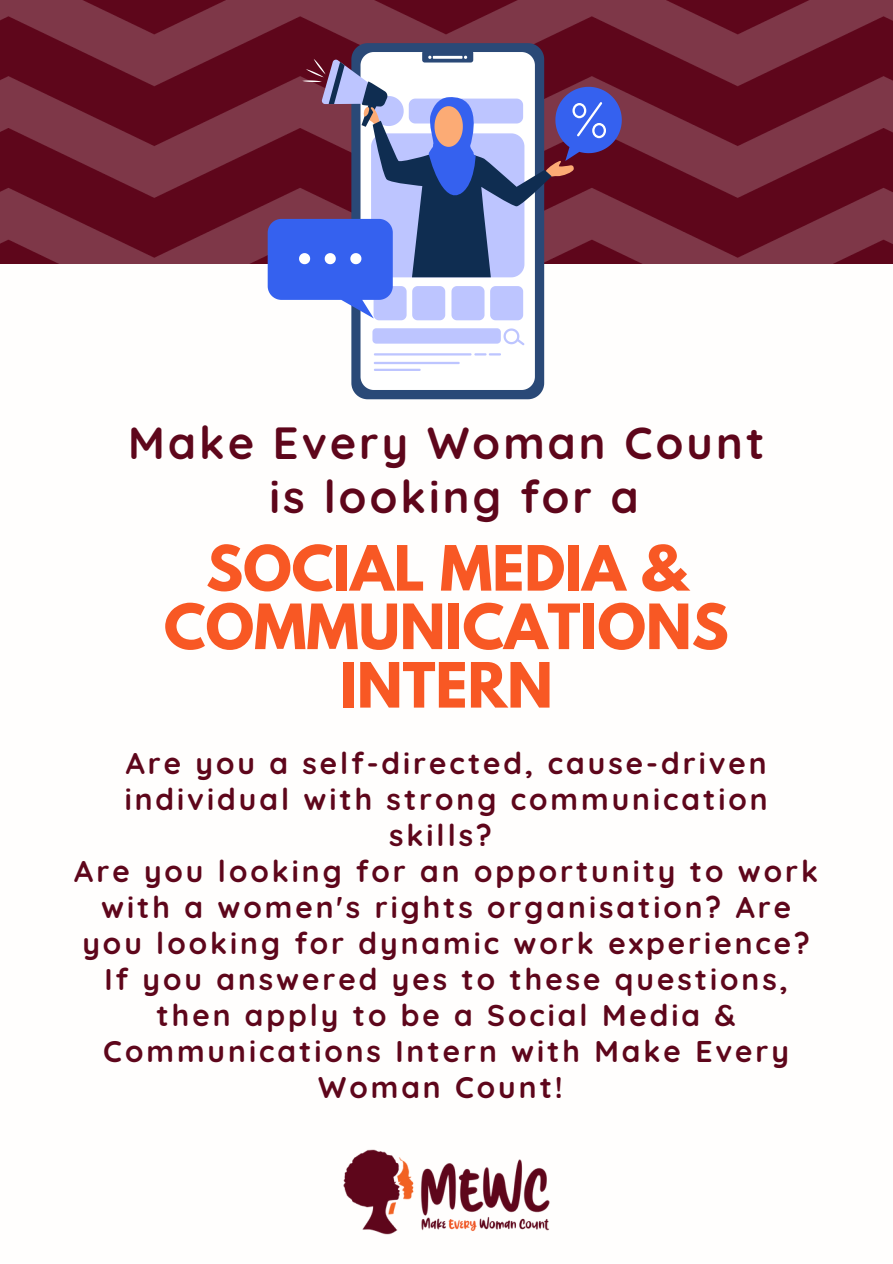
<style>
.page{position:relative;width:893px;height:1264px;background:#fff}
.page>*{position:absolute;margin:0;border:0;box-sizing:border-box;transform-origin:0 0}
.t1{font:700 55.2px/58.5px "League Spartan";color:#f85824;text-align:center}
.t2{font:700 44.85px/53.8px "Quicksand";letter-spacing:.07em;color:#5e061b;text-align:center}
.t3{font:700 29.85px/36px "Quicksand";letter-spacing:.1em;color:#5e061b;text-align:center}
</style>
<div class="page">
<img style="left:0;top:0;width:892px;height:264px">
<img style="left:343px;top:1149px;width:207px;height:86px">
<svg style="left:351px;top:43px;width:193px;height:356px;background:#314c78"></svg>
<svg style="left:360px;top:320px;width:175px;height:70px"></svg>
<svg style="left:372px;top:328px;width:152px;height:17px"></svg>
<svg style="left:374px;top:362px;width:85px;height:9px"></svg>
<svg style="left:374px;top:353px;width:127px;height:2px"></svg>
<svg style="left:268px;top:51px;width:353px;height:269px"></svg>
<h2 class="t2" style="left:128px;top:415px;width:637px">Make Every Woman Count is looking for a</h2>
<h1 class="t1" style="left:164px;top:546px;width:566px">SOCIAL MEDIA &amp;<br>COMMUNICATIONS<br>INTERN</h1>
<p class="t3" style="left:74px;top:745px;width:745px">Are you a self-directed, cause-driven individual with strong communication skills?<br>Are you looking for an opportunity to work with a women's rights organisation? Are you looking for dynamic work experience?<br>If you answered yes to these questions, then apply to be a Social Media &amp; Communications Intern with Make Every Woman Count!</p>
</div>
